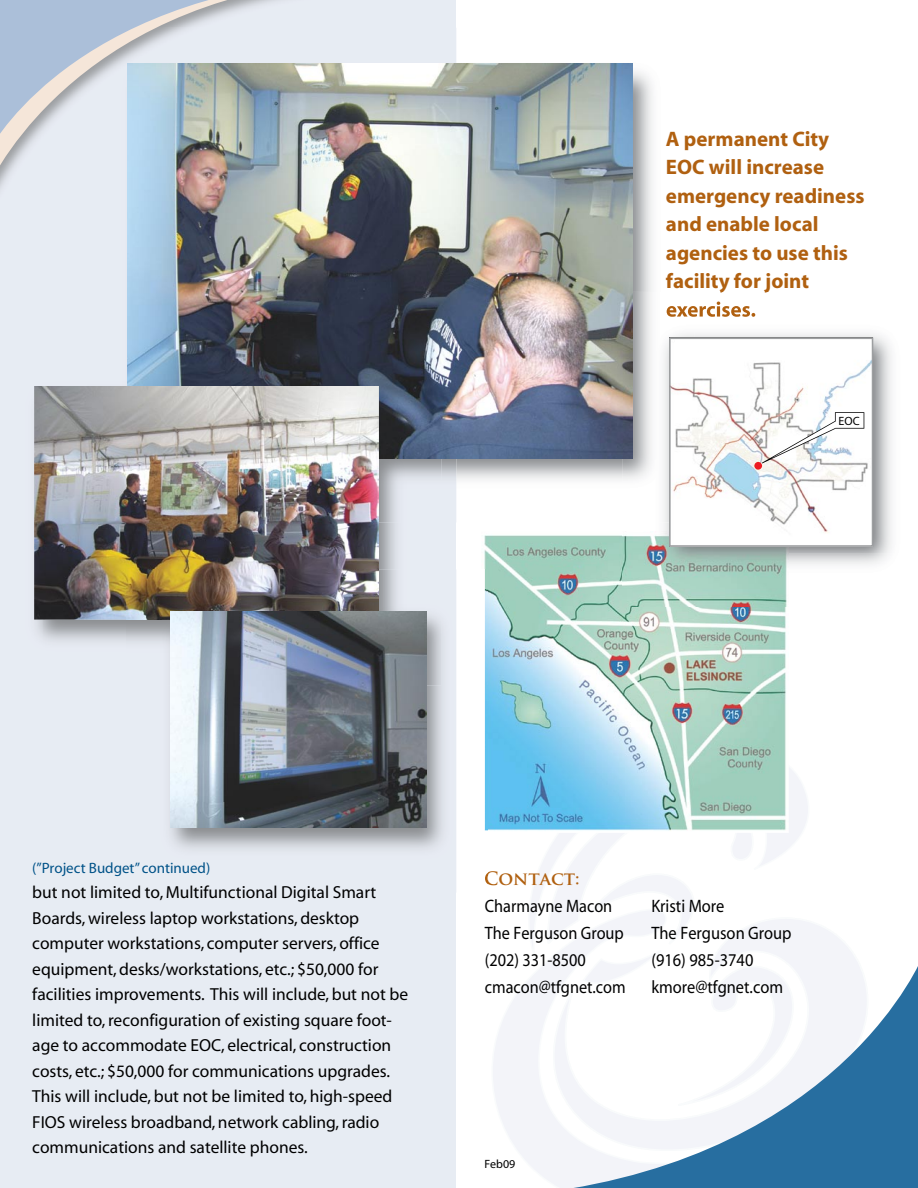
<style>
.page{position:relative;width:918px;height:1188px;background:#fff}
.page>*{position:absolute;margin:0;border:0;box-sizing:border-box;transform-origin:0 0}
.t1{font:700 21px/28.5px "Myriad";color:#b06010}
.t2{font:18px/27px "Myriad";color:#000;scale:.9 1}
.t3{font:18px/27px "Myriad";color:#000;scale:.91 1}
.t4{font:700 18px "Trajan Pro";color:#b06010}
.t5{font:17.4px/25.5px "Myriad";color:#000}
.t6{font:15px "Myriad";color:#005288}
.t7{font:12px "Myriad";color:#000}
</style>
<div class="page">
<div style="left:0;top:0;width:456px;height:1188px;background:#e7ecf3"></div>
<img style="left:632px;top:63px;width:21px;height:229px">
<img style="left:441px;top:459px;width:15px;height:19px">
<img style="left:36px;top:620px;width:8px;height:18px">
<svg style="left:531px;top:768px;width:277px;height:140px"></svg>
<svg style="left:537px;top:833px;width:221px;height:75px"></svg>
<svg style="left:493px;top:909px;width:360px;height:266px"></svg>
<svg style="left:542px;top:956px;width:376px;height:232px"></svg>
<svg style="left:0;top:153px;width:23px;height:36px"></svg>
<svg style="left:0;top:0;width:279px;height:153px"></svg>
<img style="left:484px;top:535px;width:305px;height:298px">
<img style="left:622px;top:292px;width:73px;height:230px">
<img style="left:622px;top:532px;width:167px;height:74px">
<svg style="left:666px;top:292px;width:29px;height:1px"></svg>
<img style="left:695px;top:302px;width:60px;height:15px">
<img style="left:667px;top:302px;width:28px;height:15px">
<img style="left:127px;top:63px;width:505px;height:396px">
<img style="left:34px;top:386px;width:345px;height:234px">
<img style="left:170px;top:685px;width:240px;height:169px">
<img style="left:126px;top:569px;width:315px;height:116px">
<img style="left:484px;top:569px;width:4px;height:264px">
<img style="left:485px;top:872px;width:3px;height:13px">
<img style="left:126px;top:569px;width:253px;height:51px">
<img style="left:171px;top:612px;width:256px;height:215px">
<svg style="left:669px;top:338px;width:204px;height:209px"></svg>
<p class="t1" style="left:666px;top:125px;width:200px">A permanent City<br>EOC will increase emergency readiness and enable local agencies to use this facility for joint</p>
<p class="t7" style="left:839px;top:415px;width:23px">EOC</p>
<p class="t6" style="left:32px;top:861px;width:180px">(”Project Budget” continued)</p>
<p class="t5" style="left:32px;top:881px;width:377px">but not limited to, Multifunctional Digital Smart Boards, wireless laptop workstations, desktop computer workstations, computer servers, office equipment, desks/workstations, etc.; $50,000 for facilities improvements. This will include, but not be limited to,reconfiguration of existing square foot&shy;age to accommodate EOC, electrical, construction costs, etc.; $50,000 for communications upgrades.<br>This will include, but not be limited to, high-speed FIOS wireless broadband, network cabling,radio communications and satellite phones.</p>
<p class="t4" style="left:484px;top:868px;width:97px">CONTACT:</p>
<p class="t2" style="left:485px;top:894px;width:158px">Charmayne Macon<br>The Ferguson Group (202) 331-8500 cmacon@tfgnet.com</p>
<p class="t3" style="left:651px;top:894px;width:156px">Kristi More<br>The Ferguson Group (916) 985-3740 kmore@tfgnet.com</p>
<p class="t7" style="left:484px;top:1158px;width:32px">Feb09</p>
</div>
